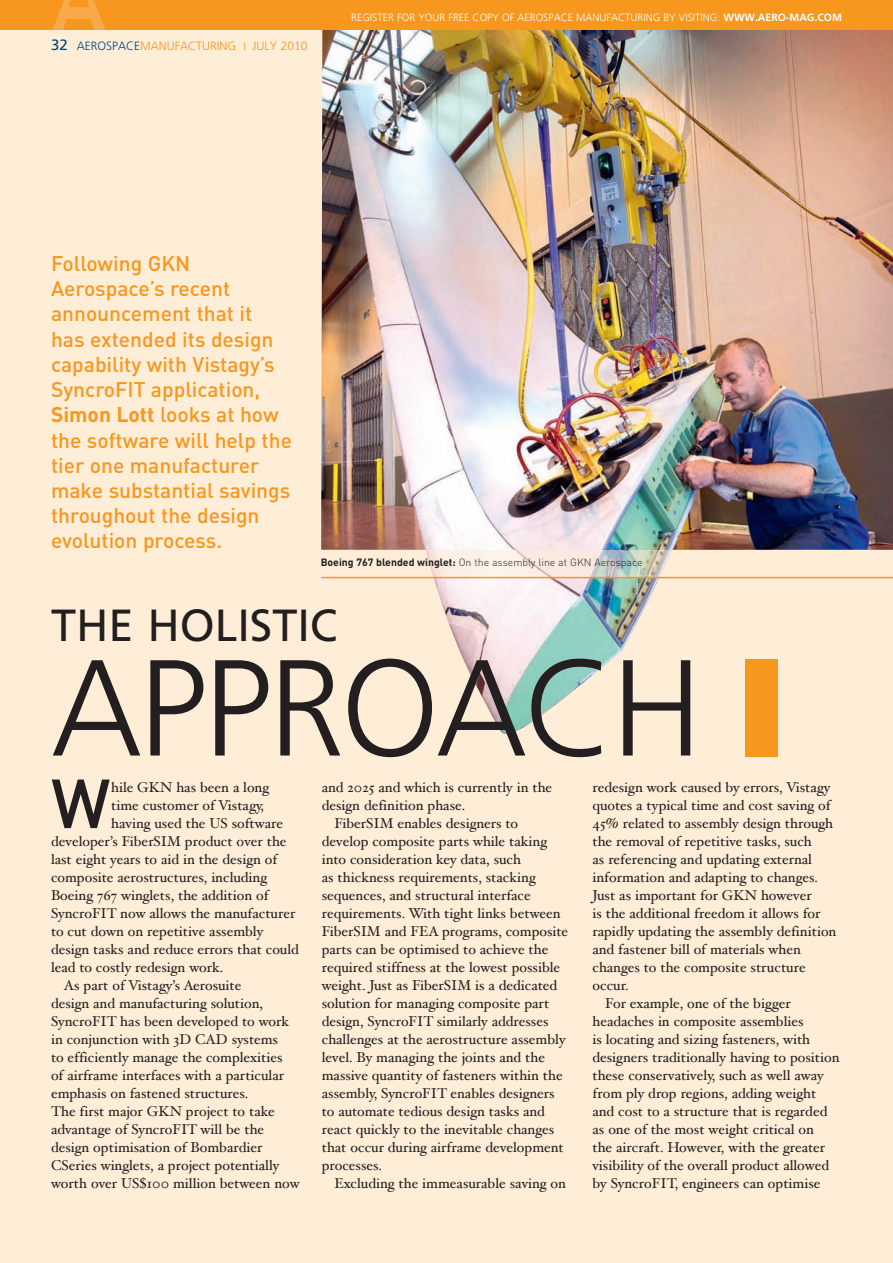
<style>
.page{position:relative;width:893px;height:1263px;background:#feedd7}
.page>*{position:absolute;margin:0;border:0;box-sizing:border-box;transform-origin:0 0}
.t1{font:300 136.5px "Freeway";letter-spacing:-.025em;color:#231f20}
.t2{font:500 68.25px "DIN";color:#231f20}
.t3{font:45px "Freeway Roman 1";color:#231f20}
.t4{font:500 21px/25.2px "DIN";color:#f7971d}
.t5{font:14.25px "Hoefler Text";color:#231f20}
.t6{font:300 12px "Freeway";color:#f7971d}
.t7{font:300 10.5px "Freeway";color:#fff}
.t8{font:300 10.5px "DIN";color:#231f20}
.s1{font-family:"Freeway Roman 1";font-weight:400;font-size:15px;color:#00447b}
.s2{color:#00447b}
.s3{font-size:10.5px}
.s4{font-family:"Freeway Demi";font-weight:400}
.s5{font-weight:700}
</style>
<div class="page">
<img style="left:321px;top:30px;width:572px;height:704px">
<img style="left:427px;top:550px;width:245px;height:27px">
<div style="left:0;top:0;width:893px;height:30px;background:#f7971d"></div>
<svg style="left:52px;top:0;width:53px;height:30px"></svg>
<div style="left:745px;top:659px;width:33px;height:97px;background:#f7971d"></div>
<hr style="left:321px;top:577px;width:572px;height:1px;background:#f7971d">
<p class="t6" style="left:51px;top:39px;width:258px"><span class="s1">32</span> <span class="s2">AEROSPACE</span>MANUFACTURING <span class="s3">|</span> JULY 2010</p>
<p class="t7" style="left:351px;top:11px;width:492px">REGISTER FOR YOUR FREE COPY OF AEROSPACE MANUFACTURING BY VISITING: <span class="s4">WWW.AERO-MAG.COM</span></p>
<p class="t4" style="left:51px;top:250px;width:242px">Following GKN<br>Aerospace’s recent announcement that it<br>has extended its design capability with Vistagy’s<br>SyncroFIT application,<br><span class="s5">Simon Lott</span> looks at how the software will help the tier one manufacturer make substantial savings throughout the design evolution process.</p>
<p class="t8" style="left:321px;top:556px;width:323px"><span class="s5">Boeing 767 blended winglet:</span> On the assembly line at GKN Aerospace</p>
<h3 class="t3" style="left:51px;top:599px;width:288px">THE HOLISTIC</h3>
<h1 class="t1" style="left:51px;top:631px;width:653px">APPROACH</h1>
<h2 class="t2" style="left:51px;top:760px;width:61px">W</h2>
<p class="t5" style="left:111px;top:779px;width:160px">hile GKN has been a long</p>
<p class="t5" style="left:111px;top:797px;width:154px">time customer of Vistagy,</p>
<p class="t5" style="left:111px;top:815px;width:174px">having used the US software</p>
<p class="t5" style="left:51px;top:833px;width:237px">developer’s FiberSIM product over the</p>
<p class="t5" style="left:51px;top:851px;width:228px">last eight years to aid in the design of</p>
<p class="t5" style="left:51px;top:869px;width:218px">composite aerostructures, including</p>
<p class="t5" style="left:51px;top:887px;width:219px">Boeing 767 winglets, the addition of</p>
<p class="t5" style="left:51px;top:905px;width:246px">SyncroFIT now allows the manufacturer</p>
<p class="t5" style="left:51px;top:923px;width:214px">to cut down on repetitive assembly</p>
<p class="t5" style="left:51px;top:941px;width:249px">design tasks and reduce errors that could</p>
<p class="t5" style="left:51px;top:959px;width:174px">lead to costly redesign work.</p>
<p class="t5" style="left:64px;top:977px;width:179px">As part of Vistagy’s Aerosuite</p>
<p class="t5" style="left:51px;top:995px;width:214px">design and manufacturing solution,</p>
<p class="t5" style="left:51px;top:1013px;width:240px">SyncroFIT has been developed to work</p>
<p class="t5" style="left:51px;top:1031px;width:229px">in conjunction with 3D CAD systems</p>
<p class="t5" style="left:51px;top:1049px;width:233px">to efficiently manage the complexities</p>
<p class="t5" style="left:51px;top:1067px;width:234px">of airframe interfaces with a particular</p>
<p class="t5" style="left:51px;top:1085px;width:199px">emphasis on fastened structures.</p>
<p class="t5" style="left:51px;top:1103px;width:225px">The first major GKN project to take</p>
<p class="t5" style="left:51px;top:1121px;width:215px">advantage of SyncroFIT will be the</p>
<p class="t5" style="left:51px;top:1139px;width:213px">design optimisation of Bombardier</p>
<p class="t5" style="left:51px;top:1157px;width:230px">CSeries winglets, a project potentially</p>
<p class="t5" style="left:51px;top:1175px;width:250px">worth over US$100 million between now</p>
<p class="t5" style="left:322px;top:779px;width:232px">and 2025 and which is currently in the</p>
<p class="t5" style="left:322px;top:797px;width:145px">design definition phase.</p>
<p class="t5" style="left:334px;top:815px;width:185px">FiberSIM enables designers to</p>
<p class="t5" style="left:322px;top:833px;width:227px">develop composite parts while taking</p>
<p class="t5" style="left:322px;top:851px;width:201px">into consideration key data, such</p>
<p class="t5" style="left:322px;top:869px;width:216px">as thickness requirements, stacking</p>
<p class="t5" style="left:322px;top:887px;width:210px">sequences, and structural interface</p>
<p class="t5" style="left:322px;top:905px;width:240px">requirements. With tight links between</p>
<p class="t5" style="left:322px;top:923px;width:248px">FiberSIM and FEA programs, composite</p>
<p class="t5" style="left:322px;top:941px;width:228px">parts can be optimised to achieve the</p>
<p class="t5" style="left:322px;top:959px;width:240px">required stiffness at the lowest possible</p>
<p class="t5" style="left:322px;top:977px;width:237px">weight. Just as FiberSIM is a dedicated</p>
<p class="t5" style="left:322px;top:995px;width:229px">solution for managing composite part</p>
<p class="t5" style="left:322px;top:1013px;width:228px">design, SyncroFIT similarly addresses</p>
<p class="t5" style="left:322px;top:1031px;width:245px">challenges at the aerostructure assembly</p>
<p class="t5" style="left:322px;top:1049px;width:225px">level. By managing the joints and the</p>
<p class="t5" style="left:322px;top:1067px;width:242px">massive quantity of fasteners within the</p>
<p class="t5" style="left:322px;top:1085px;width:234px">assembly, SyncroFIT enables designers</p>
<p class="t5" style="left:322px;top:1103px;width:225px">to automate tedious design tasks and</p>
<p class="t5" style="left:322px;top:1121px;width:234px">react quickly to the inevitable changes</p>
<p class="t5" style="left:322px;top:1139px;width:244px">that occur during airframe development</p>
<p class="t5" style="left:322px;top:1157px;width:62px">processes.</p>
<p class="t5" style="left:334px;top:1175px;width:233px">Excluding the immeasurable saving on</p>
<p class="t5" style="left:592px;top:779px;width:239px">redesign work caused by errors, Vistagy</p>
<p class="t5" style="left:592px;top:797px;width:240px">quotes a typical time and cost saving of</p>
<p class="t5" style="left:592px;top:815px;width:242px">45% related to assembly design through</p>
<p class="t5" style="left:592px;top:833px;width:221px">the removal of repetitive tasks, such</p>
<p class="t5" style="left:592px;top:851px;width:221px">as referencing and updating external</p>
<p class="t5" style="left:592px;top:869px;width:227px">information and adapting to changes.</p>
<p class="t5" style="left:592px;top:887px;width:221px">Just as important for GKN however</p>
<p class="t5" style="left:592px;top:905px;width:229px">is the additional freedom it allows for</p>
<p class="t5" style="left:592px;top:923px;width:245px">rapidly updating the assembly definition</p>
<p class="t5" style="left:592px;top:941px;width:210px">and fastener bill of materials when</p>
<p class="t5" style="left:592px;top:959px;width:215px">changes to the composite structure</p>
<p class="t5" style="left:592px;top:977px;width:38px">occur.</p>
<p class="t5" style="left:605px;top:995px;width:187px">For example, one of the bigger</p>
<p class="t5" style="left:592px;top:1013px;width:213px">headaches in composite assemblies</p>
<p class="t5" style="left:592px;top:1031px;width:219px">is locating and sizing fasteners, with</p>
<p class="t5" style="left:592px;top:1049px;width:249px">designers traditionally having to position</p>
<p class="t5" style="left:592px;top:1067px;width:233px">these conservatively, such as well away</p>
<p class="t5" style="left:592px;top:1085px;width:225px">from ply drop regions, adding weight</p>
<p class="t5" style="left:592px;top:1103px;width:236px">and cost to a structure that is regarded</p>
<p class="t5" style="left:592px;top:1121px;width:223px">as one of the most weight critical on</p>
<p class="t5" style="left:592px;top:1139px;width:234px">the aircraft. However, with the greater</p>
<p class="t5" style="left:592px;top:1157px;width:238px">visibility of the overall product allowed</p>
<p class="t5" style="left:592px;top:1175px;width:229px">by SyncroFIT, engineers can optimise</p>
</div>
